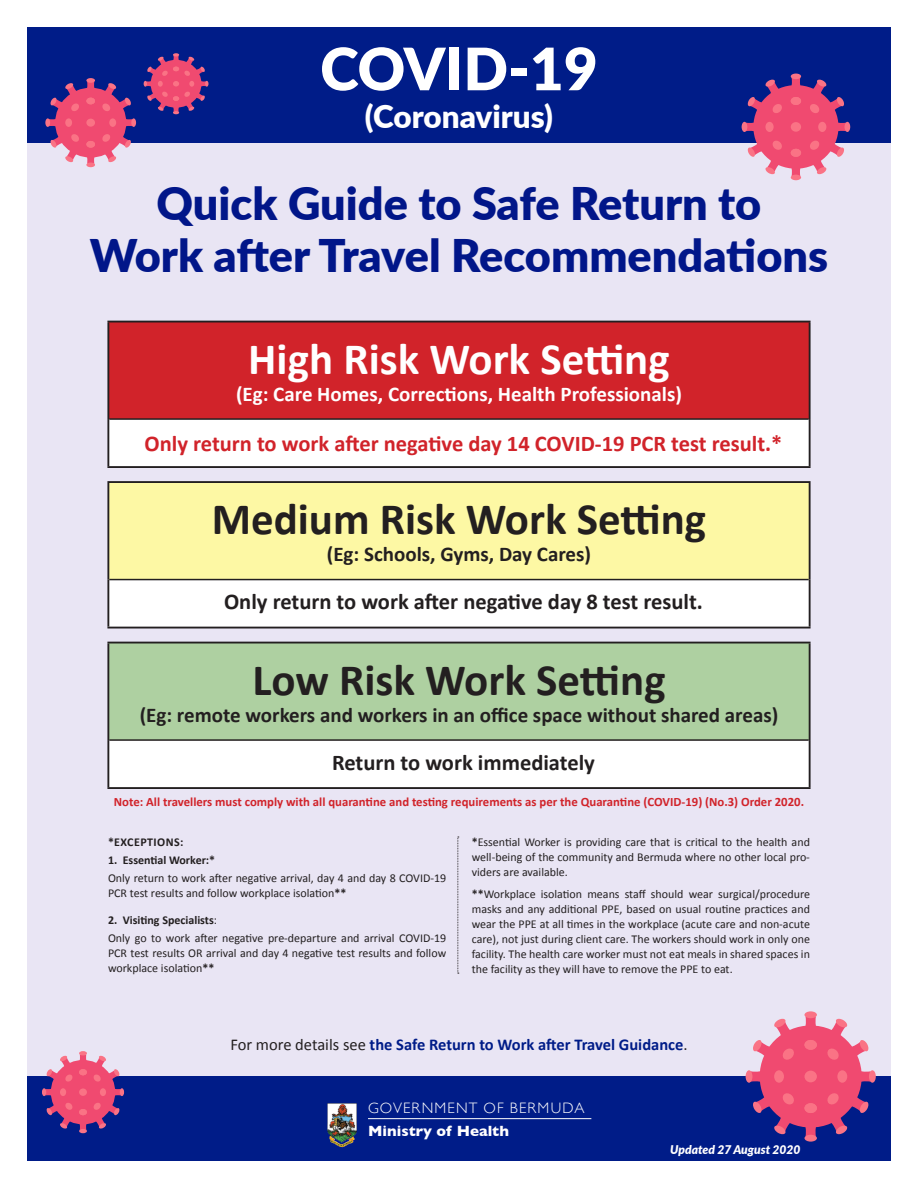
<style>
.page{position:relative;width:918px;height:1188px;background:#fff}
.page>*{position:absolute;margin:0;border:0;box-sizing:border-box;transform-origin:0 0}
.t1{font:900 58.5px "Lato";color:#fff}
.t2{font:900 45px/52.5px "Lato";color:#011689;text-align:center}
.t3{font:700 45px "Calibri";color:#231f20}
.t4{font:700 45px "Calibri";color:#fff}
.t5{font:900 31.5px "Lato";color:#fff}
.t6{font:700 22.5px "Calibri";color:#231f20}
.t7{font:700 22.5px "Calibri";color:#d1232a}
.t8{font:700 21px "Calibri";color:#231f20}
.t9{font:700 21px "Calibri";color:#fff}
.t10{font:700 16.5px "Calibri";color:#001c88}
.t11{font:300 15.15px "Gill Sans";letter-spacing:.08em;color:#fff}
.t12{font:700 15.15px "Gill Sans";color:#fff}
.t13{font:700 12.75px "Calibri";color:#d1232a}
.t14{font:12px/15px "Calibri";color:#231f20}
.t15{font:italic 900 12px "Lato";color:#fff}
.t16{font:700 12px "Calibri";color:#231f20}
.t17{font:700 12px "Calibri";letter-spacing:.04em;color:#231f20}
.s1{font-weight:700}
.s2{font-weight:400;color:#231f20}
</style>
<div class="page">
<div style="left:27px;top:34px;width:864px;height:1127px;background:#e9e5f4"></div>
<div style="left:27px;top:27px;width:864px;height:115px;background:#001c88"></div>
<div style="left:45px;top:118px;width:5px;height:9px;background:#fa7385;border-radius:50%"></div>
<div style="left:131px;top:118px;width:5px;height:9px;background:#fa7385;border-radius:50%"></div>
<div style="left:86px;top:78px;width:9px;height:5px;background:#fa7385;border-radius:50%"></div>
<svg style="left:49px;top:82px;width:83px;height:85px"></svg>
<div style="left:86px;top:98px;width:9px;height:6px;background:#fa7385;border-radius:50%"></div>
<div style="left:86px;top:141px;width:9px;height:7px;background:#fa7385;border-radius:50%"></div>
<div style="left:86px;top:119px;width:9px;height:8px;background:#fa7385;border-radius:50%"></div>
<div style="left:753px;top:85px;width:85px;height:84px;background:#f04a70;border-radius:50%"></div>
<svg style="left:746px;top:121px;width:8px;height:12px"></svg>
<div style="left:742px;top:122px;width:5px;height:10px;background:#fa7385;border-radius:50%"></div>
<svg style="left:838px;top:121px;width:8px;height:12px"></svg>
<div style="left:845px;top:122px;width:5px;height:10px;background:#fa7385;border-radius:50%"></div>
<svg style="left:790px;top:78px;width:12px;height:8px"></svg>
<div style="left:791px;top:74px;width:10px;height:5px;background:#fa7385;border-radius:50%"></div>
<svg style="left:790px;top:168px;width:12px;height:8px"></svg>
<div style="left:791px;top:175px;width:10px;height:5px;background:#fa7385;border-radius:50%"></div>
<svg style="left:747px;top:139px;width:37px;height:36px"></svg>
<svg style="left:809px;top:79px;width:35px;height:36px"></svg>
<div style="left:765px;top:122px;width:9px;height:10px;background:#fa7385;border-radius:50%"></div>
<div style="left:818px;top:122px;width:8px;height:10px;background:#fa7385;border-radius:50%"></div>
<svg style="left:747px;top:79px;width:37px;height:36px"></svg>
<svg style="left:808px;top:139px;width:36px;height:36px"></svg>
<div style="left:791px;top:97px;width:10px;height:8px;background:#fa7385;border-radius:50%"></div>
<div style="left:791px;top:149px;width:10px;height:8px;background:#fa7385;border-radius:50%"></div>
<div style="left:791px;top:122px;width:10px;height:10px;background:#fa7385;border-radius:50%"></div>
<div style="left:27px;top:1077px;width:864px;height:84px;background:#001c88"></div>
<svg style="left:42px;top:1051px;width:82px;height:82px"></svg>
<div style="left:79px;top:1069px;width:8px;height:6px;background:#fa7385;border-radius:50%"></div>
<div style="left:79px;top:1109px;width:8px;height:6px;background:#fa7385;border-radius:50%"></div>
<div style="left:79px;top:1088px;width:8px;height:8px;background:#fa7385;border-radius:50%"></div>
<div style="left:760px;top:1025px;width:102px;height:103px;background:#f04a70;border-radius:50%"></div>
<svg style="left:751px;top:1069px;width:10px;height:15px"></svg>
<div style="left:746px;top:1070px;width:6px;height:13px;background:#fa7385;border-radius:50%"></div>
<svg style="left:861px;top:1069px;width:9px;height:15px"></svg>
<div style="left:869px;top:1070px;width:7px;height:13px;background:#fa7385;border-radius:50%"></div>
<svg style="left:804px;top:1017px;width:14px;height:9px"></svg>
<div style="left:804px;top:1011px;width:13px;height:7px;background:#fa7385;border-radius:50%"></div>
<svg style="left:804px;top:1127px;width:14px;height:9px"></svg>
<div style="left:804px;top:1135px;width:13px;height:7px;background:#fa7385;border-radius:50%"></div>
<svg style="left:753px;top:1091px;width:44px;height:44px"></svg>
<svg style="left:825px;top:1018px;width:44px;height:44px"></svg>
<div style="left:774px;top:1070px;width:10px;height:13px;background:#fa7385;border-radius:50%"></div>
<div style="left:837px;top:1070px;width:10px;height:13px;background:#fa7385;border-radius:50%"></div>
<svg style="left:753px;top:1018px;width:43px;height:43px"></svg>
<svg style="left:825px;top:1091px;width:44px;height:44px"></svg>
<div style="left:804px;top:1040px;width:13px;height:10px;background:#fa7385;border-radius:50%"></div>
<div style="left:804px;top:1103px;width:13px;height:10px;background:#fa7385;border-radius:50%"></div>
<div style="left:804px;top:1071px;width:13px;height:11px;background:#fa7385;border-radius:50%"></div>
<svg style="left:144px;top:53px;width:65px;height:61px"></svg>
<hr style="left:368px;top:1118px;width:223px;height:1px;background:#fff">
<img style="left:327px;top:1103px;width:30px;height:45px">
<div style="left:108px;top:322px;width:702px;height:97px;background:#d1232a"></div>
<div style="left:108px;top:419px;width:702px;height:48px;background:#fff"></div>
<div style="left:108px;top:482px;width:702px;height:98px;background:#fdf8a4"></div>
<svg style="left:108px;top:580px;width:702px;height:207px;background:#f8f8fa"></svg>
<div style="left:108px;top:643px;width:702px;height:97px;background:#aed0a1"></div>
<hr style="left:109px;top:418px;width:700px;height:2px;background:#231f20">
<hr style="left:109px;top:579px;width:700px;height:1px;background:#231f20">
<hr style="left:109px;top:739px;width:700px;height:2px;background:#231f20">
<hr style="left:107px;top:321px;width:704px;height:1px;background:#231f20">
<hr style="left:107px;top:322px;width:2px;height:97px;background:#231f20">
<hr style="left:809px;top:322px;width:2px;height:97px;background:#231f20">
<hr style="left:107px;top:419px;width:2px;height:47px;background:#231f20">
<hr style="left:809px;top:419px;width:2px;height:47px;background:#231f20">
<hr style="left:107px;top:466px;width:704px;height:2px;background:#231f20">
<hr style="left:107px;top:481px;width:704px;height:2px;background:#231f20">
<hr style="left:107px;top:483px;width:2px;height:97px;background:#231f20">
<hr style="left:809px;top:483px;width:2px;height:97px;background:#231f20">
<hr style="left:107px;top:580px;width:2px;height:47px;background:#231f20">
<hr style="left:809px;top:580px;width:2px;height:47px;background:#231f20">
<hr style="left:107px;top:627px;width:704px;height:1px;background:#231f20">
<hr style="left:107px;top:642px;width:704px;height:2px;background:#231f20">
<hr style="left:107px;top:644px;width:2px;height:96px;background:#231f20">
<hr style="left:809px;top:644px;width:2px;height:96px;background:#231f20">
<hr style="left:107px;top:740px;width:2px;height:47px;background:#231f20">
<hr style="left:809px;top:740px;width:2px;height:47px;background:#231f20">
<hr style="left:107px;top:787px;width:704px;height:2px;background:#231f20">
<svg style="left:458px;top:837px;width:1px;height:137px"></svg>
<h1 class="t1" style="left:320px;top:25px;width:279px">COVID-19</h1>
<h3 class="t5" style="left:365px;top:93px;width:190px">(Coronavirus)</h3>
<h2 class="t2" style="left:90px;top:175px;width:740px">Quick Guide to Safe Return to<br>Work after Travel Recommendations</h2>
<h2 class="t4" style="left:248px;top:327px;width:423px">High Risk Work Setting</h2>
<h3 class="t9" style="left:236px;top:379px;width:448px">(Eg: Care Homes, Corrections, Health Professionals)</h3>
<h3 class="t7" style="left:145px;top:428px;width:639px">Only return to work after negative day 14 COVID-19 PCR test result.*</h3>
<h2 class="t3" style="left:212px;top:488px;width:496px">Medium Risk Work Setting</h2>
<h3 class="t8" style="left:327px;top:539px;width:266px">(Eg: Schools, Gyms, Day Cares)</h3>
<h3 class="t6" style="left:224px;top:586px;width:480px">Only return to work after negative day 8 test result.</h3>
<h2 class="t3" style="left:252px;top:648px;width:415px">Low Risk Work Setting</h2>
<h3 class="t8" style="left:140px;top:700px;width:640px">(Eg: remote workers and workers in an office space without shared areas)</h3>
<h3 class="t6" style="left:332px;top:746px;width:264px">Return to work immediately</h3>
<p class="t13" style="left:114px;top:792px;width:692px">Note: All travellers must comply with all quarantine and testing requirements as per the Quarantine (COVID-19) (No.3) Order 2020.</p>
<p class="t17" style="left:108px;top:833px;width:77px">*EXCEPTIONS:</p>
<p class="t16" style="left:108px;top:851px;width:109px">1. Essential Worker:*</p>
<p class="t14" style="left:108px;top:870px;width:340px">Only return to work after negative arrival, day 4 and day 8 COVID-19<br>PCR test results and follow workplace isolation<span class="s1">**</span></p>
<p class="t14" style="left:108px;top:910px;width:340px;line-height:18px"><span class="s1">2. Visiting Specialists</span>:<br>Only go to work after negative pre-departure and arrival COVID-19</p>
<p class="t14" style="left:108px;top:945px;width:340px">PCR test results OR arrival and day 4 negative test results and follow workplace isolation<span class="s1">**</span></p>
<p class="t14" style="left:472px;top:834px;width:340px;text-align:justify"><span class="s1">*</span>Essential Worker is providing care that is critical to the health and well-being of the community and Bermuda where no other local pro&shy;viders are available.</p>
<p class="t14" style="left:472px;top:886px;width:340px;text-align:justify"><span class="s1">**</span>Workplace isolation means staff should wear surgical/procedure masks and any additional PPE, based on usual routine practices and wear the PPE at all times in the workplace (acute care and non-acute care), not just during client care. The workers should work in only one facility. The health care worker must not eat meals in shared spaces in the facility as they will have to remove the PPE to eat.</p>
<h3 class="t10" style="left:230px;top:1033px;width:459px"><span class="s2">For more details see</span> the Safe Return to Work after Travel Guidance<span class="s2">.</span></h3>
<p class="t11" style="left:368px;top:1096px;width:218px">GOVERNMENT OF BERMUDA</p>
<p class="t12" style="left:368px;top:1118px;width:142px">Ministry of Health</p>
<p class="t15" style="left:670px;top:1141px;width:132px">Updated 27 August 2020</p>
</div>
